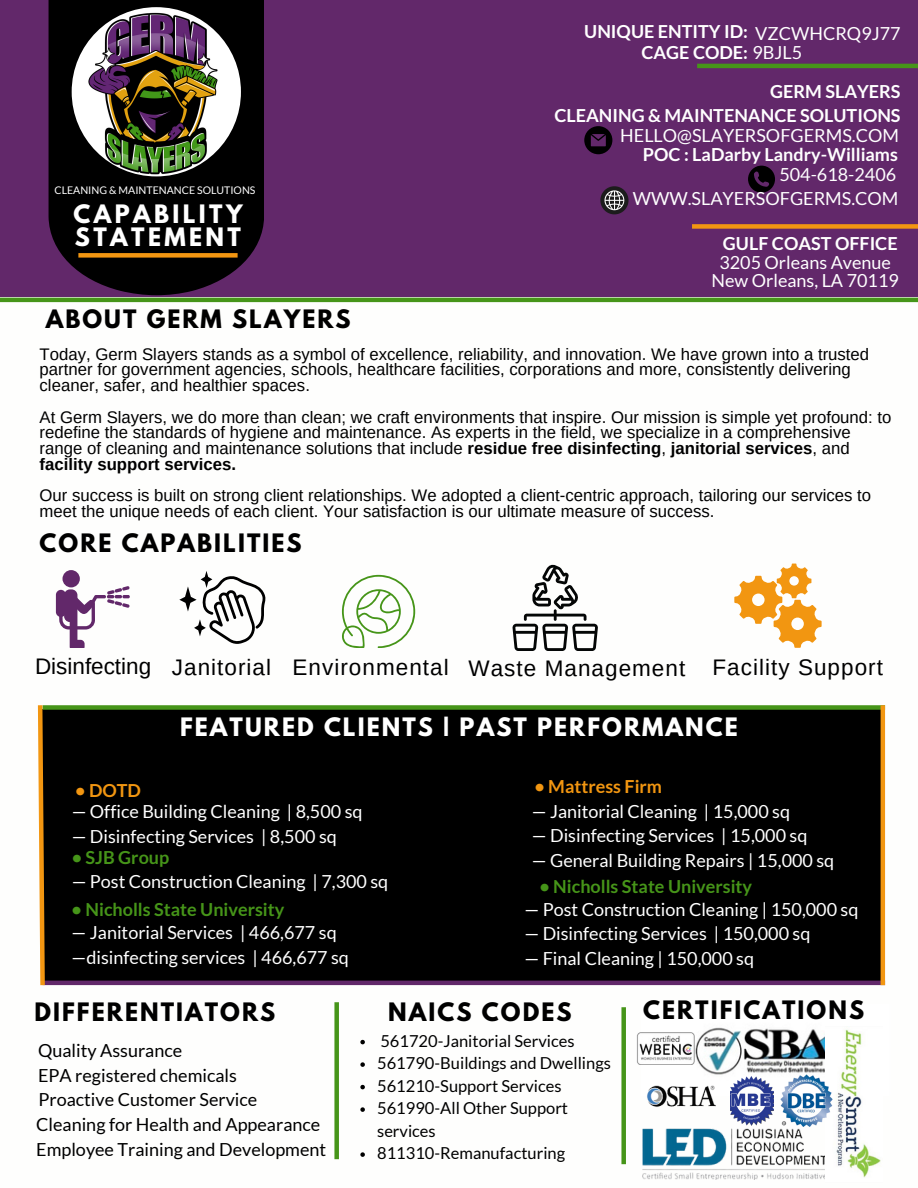
<style>
.page{position:relative;width:918px;height:1188px;background:#fff}
.page>*{position:absolute;margin:0;border:0;box-sizing:border-box;transform-origin:0 0}
.t1{font:700 22.5px "League Spartan";letter-spacing:.09em;color:#000}
.t2{font:22.5px "Arimo";letter-spacing:.045em;color:#000}
.t3{font:700 22.5px "League Spartan";letter-spacing:.09em;color:#fff}
.t4{font:700 22.5px/22.5px "League Spartan";letter-spacing:.15em;color:#fff}
.t5{font:22.5px "Arimo";color:#000}
.t6{font:18px/18px "Lato";color:#fff;text-align:center}
.t7{font:18px "Lato";color:#000}
.t8{font:700 18px/24.8px "Lato";color:#fff;text-align:right}
.t9{font:700 18px "Lato";color:#469519}
.t10{font:700 18px "Lato";color:#f29611}
.t11{font:16.8px/15.8px "Arimo";color:#000}
.t12{font:16.5px/22.5px "Lato";color:#000}
.t13{font:10.5px "Lato";color:#fff}
.s1{font-weight:400}
.s2{font-weight:700}
</style>
<div class="page">
<div style="left:0;top:0;width:918px;height:296px;background:#62286a"></div>
<svg style="left:49px;top:0;width:215px;height:295px;background:#09040a"></svg>
<img style="left:72px;top:7px;width:169px;height:169px;border-radius:50%">
<div style="left:78px;top:253px;width:160px;height:5px;background:#f29611"></div>
<hr style="left:697px;top:64px;width:221px;height:4px;background:#469519">
<div style="left:63px;top:570px;width:17px;height:17px;background:#62286a;border-radius:50%"></div>
<div style="left:56px;top:590px;width:10px;height:27px;background:#62286a;border-radius:5px"></div>
<svg style="left:59px;top:586px;width:71px;height:62px"></svg>
<svg style="left:179px;top:571px;width:87px;height:73px"></svg>
<svg style="left:341px;top:575px;width:74px;height:73px"></svg>
<svg style="left:512px;top:564px;width:86px;height:87px"></svg>
<svg style="left:734px;top:564px;width:88px;height:84px"></svg>
<div style="left:42px;top:710px;width:843px;height:275px;background:#000"></div>
<div style="left:43px;top:705px;width:842px;height:5px;background:#469519"></div>
<hr style="left:43px;top:981px;width:842px;height:4px;background:#62286a">
<hr style="left:881px;top:705px;width:4px;height:280px;background:#f29611">
<svg style="left:37px;top:705px;width:10px;height:281px"></svg>
<svg style="left:584px;top:126px;width:28px;height:28px"></svg>
<svg style="left:748px;top:166px;width:27px;height:27px"></svg>
<svg style="left:600px;top:186px;width:29px;height:28px"></svg>
<div style="left:692px;top:224px;width:226px;height:5px;background:#f29611"></div>
<img style="left:642px;top:1027px;width:183px;height:68px">
<img style="left:642px;top:1126px;width:183px;height:53px">
<img style="left:642px;top:1071px;width:82px;height:36px">
<hr style="left:0;top:298px;width:918px;height:4px;background:#469519">
<img style="left:832px;top:1029px;width:49px;height:149px">
<svg style="left:360px;top:1040px;width:5px;height:4px"></svg>
<svg style="left:360px;top:1062px;width:5px;height:5px"></svg>
<svg style="left:360px;top:1085px;width:5px;height:4px"></svg>
<svg style="left:360px;top:1107px;width:5px;height:5px"></svg>
<svg style="left:360px;top:1152px;width:5px;height:5px"></svg>
<div style="left:334px;top:1002px;width:5px;height:157px;background:#469519"></div>
<div style="left:621px;top:1007px;width:5px;height:157px;background:#469519"></div>
<img style="left:780px;top:1074px;width:52px;height:52px">
<img style="left:637px;top:1033px;width:57px;height:31px">
<img style="left:730px;top:1076px;width:43px;height:50px">
<h6 class="t13" style="left:55px;top:184px;width:202px">CLEANING &amp; MAINTENANCE SOLUTIONS</h6>
<h3 class="t4" style="left:73px;top:206px;width:171px">CAPABILITY<br>STATEMENT</h3>
<h2 class="t8" style="left:584px;top:19px;width:318px">UNIQUE ENTITY ID: <span class="s1">VZCWHCRQ9J77</span></h2>
<h2 class="t8" style="left:641px;top:39px;width:162px">CAGE CODE: <span class="s1">9BJL5</span></h2>
<h2 class="t8" style="left:554px;top:78px;width:348px">GERM SLAYERS<br>CLEANING &amp; MAINTENANCE SOLUTIONS</h2>
<h1 class="t6" style="left:620px;top:126px;width:280px">HELLO@SLAYERSOFGERMS.COM</h1>
<h3 class="t6" style="left:779px;top:165px;width:118px">504-618-2406</h3>
<h6 class="t6" style="left:633px;top:190px;width:267px">WWW.SLAYERSOFGERMS.COM</h6>
<h5 class="t8" style="left:723px;top:231px;width:176px">GULF COAST OFFICE</h5>
<h6 class="t6" style="left:712px;top:253px;width:189px">3205 Orleans Avenue<br>New Orleans, LA 70119</h6>
<p class="t8" style="left:643px;top:141px;width:257px">POC : LaDarby Landry-Williams</p>
<h1 class="t1" style="left:46px;top:307px;width:307px">ABOUT GERM SLAYERS</h1>
<h6 class="t11" style="left:40px;top:346px;width:831px">Today, Germ Slayers stands as a symbol of excellence, reliability, and innovation. We have grown into a trusted partner for government agencies, schools, healthcare facilities, corporations and more, consistently delivering cleaner, safer, and healthier spaces.</h6>
<h6 class="t11" style="left:40px;top:409px;width:853px">At Germ Slayers, we do more than clean; we craft environments that inspire. Our mission is simple yet profound: to redefine the standards of hygiene and maintenance. As experts in the field, we specialize in a comprehensive range of cleaning and maintenance solutions that include <span class="s2">residue free disinfecting</span>, <span class="s2">janitorial services</span>, and <span class="s2">facility support services.</span></h6>
<h6 class="t11" style="left:40px;top:488px;width:833px">Our success is built on strong client relationships. We adopted a client-centric approach, tailoring our services to meet the unique needs of each client. Your satisfaction is our ultimate measure of success.</h6>
<h1 class="t1" style="left:40px;top:532px;width:264px">CORE CAPABILITIES</h1>
<p class="t5" style="left:35px;top:654px;width:118px">Disinfecting</p>
<p class="t2" style="left:172px;top:655px;width:101px">Janitorial</p>
<p class="t2" style="left:292px;top:655px;width:158px">Environmental</p>
<p class="t2" style="left:468px;top:655px;width:218px">Waste Management</p>
<h2 class="t2" style="left:712px;top:654px;width:172px">Facility Support</h2>
<h6 class="t3" style="left:180px;top:716px;width:559px">FEATURED CLIENTS | PAST PERFORMANCE</h6>
<h6 class="t10" style="left:75px;top:779px;width:67px">• DOTD</h6>
<h6 class="t10" style="left:534px;top:775px;width:129px">• Mattress Firm</h6>
<h6 class="t6" style="left:72px;top:802px;width:292px">— Office Building Cleaning | 8,500 sq</h6>
<h6 class="t6" style="left:72px;top:827px;width:267px">— Disinfecting Services | 8,500 sq</h6>
<h1 class="t6" style="left:532px;top:802px;width:260px">— Janitorial Cleaning | 15,000 sq</h1>
<h1 class="t6" style="left:532px;top:826px;width:277px">— Disinfecting Services | 15,000 sq</h1>
<h1 class="t6" style="left:532px;top:851px;width:304px">— General Building Repairs | 15,000 sq</h1>
<p class="t9" style="left:539px;top:875px;width:214px">• Nicholls State University</p>
<p class="t6" style="left:524px;top:900px;width:336px">— Post Construction Cleaning | 150,000 sq</p>
<p class="t6" style="left:524px;top:925px;width:288px">— Disinfecting Services | 150,000 sq</p>
<p class="t6" style="left:524px;top:949px;width:231px">— Final Cleaning | 150,000 sq</p>
<p class="t9" style="left:72px;top:846px;width:99px">• SJB Group</p>
<p class="t6" style="left:72px;top:872px;width:318px">— Post Construction Cleaning | 7,300 sq</p>
<h5 class="t9" style="left:72px;top:898px;width:214px">• Nicholls State University</h5>
<h6 class="t6" style="left:72px;top:920px;width:279px;line-height:24.8px;text-align:left">— Janitorial Services | 466,677 sq —disinfecting services | 466,677 sq</h6>
<h6 class="t1" style="left:35px;top:1001px;width:242px">DIFFERENTIATORS</h6>
<h5 class="t1" style="left:643px;top:999px;width:223px">CERTIFICATIONS</h5>
<h4 class="t1" style="left:388px;top:1001px;width:185px">NAICS CODES</h4>
<h4 class="t12" style="left:380px;top:1029px;width:196px">561720-Janitorial Services</h4>
<h3 class="t12" style="left:377px;top:1051px;width:235px">561790-Buildings and Dwellings</h3>
<h4 class="t12" style="left:377px;top:1074px;width:186px">561210-Support Services</h4>
<p class="t12" style="left:377px;top:1096px;width:192px">561990-All Other Support services</p>
<h6 class="t7" style="left:38px;top:1039px;width:146px">Quality Assurance</h6>
<h1 class="t7" style="left:38px;top:1088px;width:220px">Proactive Customer Service</h1>
<h6 class="t7" style="left:36px;top:1114px;width:286px">Cleaning for Health and Appearance</h6>
<h5 class="t7" style="left:38px;top:1064px;width:201px">EPA registered chemicals</h5>
<h6 class="t7" style="left:36px;top:1139px;width:292px">Employee Training and Development</h6>
<h5 class="t12" style="left:377px;top:1141px;width:189px">811310-Remanufacturing</h5>
</div>
